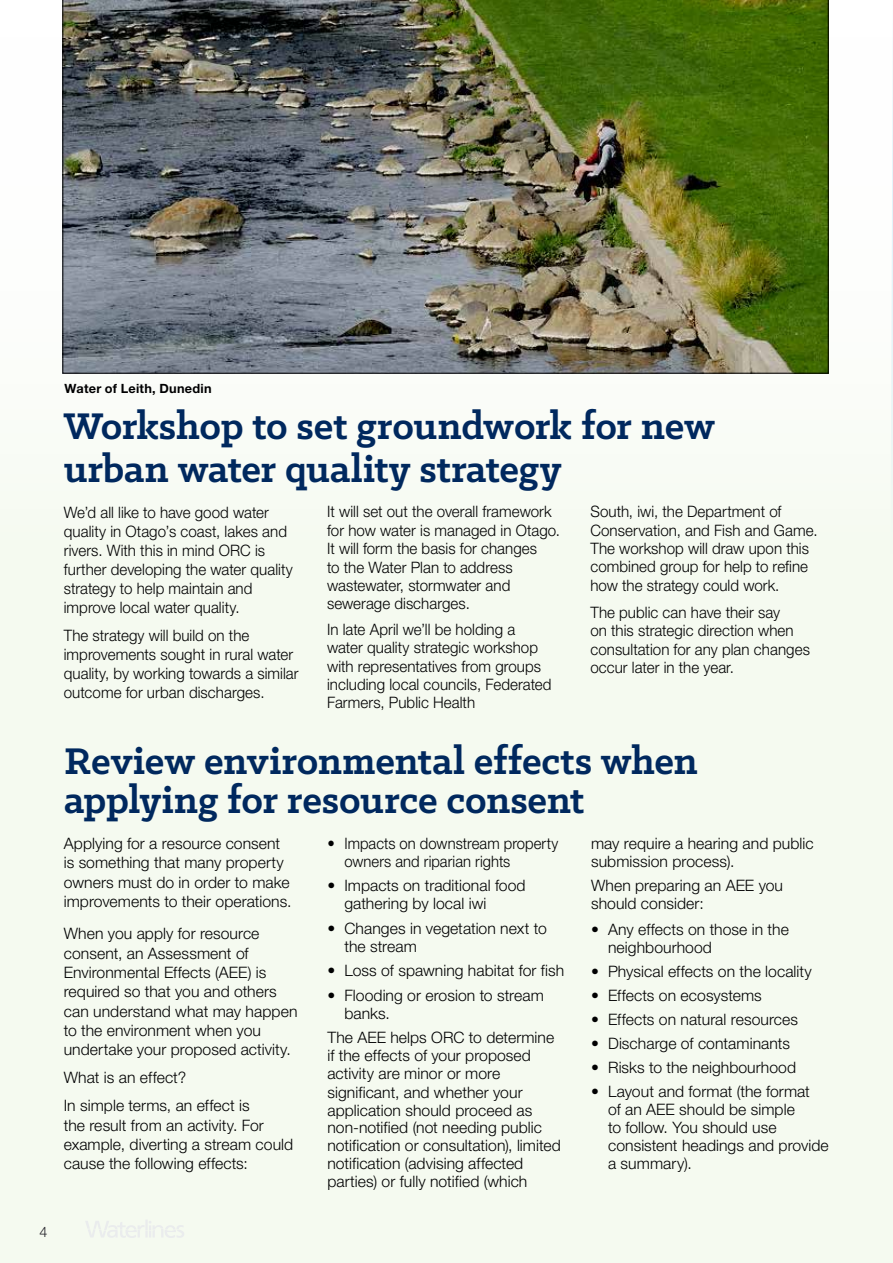
<style>
.page{position:relative;width:893px;height:1263px;background:#f5faf0}
.page>*{position:absolute;margin:0;border:0;box-sizing:border-box;transform-origin:0 0}
.t1{font:700 42px/39px "Klinic Slab";letter-spacing:-.01em;color:#00285e}
.t2{font:300 15.75px/17.9px "Helvetica Neue LT Pro";letter-spacing:.005em;color:#000001}
.t3{font:300 15.75px/18.5px "Helvetica Neue LT Pro";letter-spacing:.005em;color:#000001;scale:.96 1}
.t4{font:300 15.75px/18px "Helvetica Neue LT Pro";letter-spacing:.005em;color:#000001;scale:.94 1}
.t5{font:300 14.4px "Helvetica Neue LT Std";color:#232229}
.t6{font:700 12.75px "Helvetica Neue LT Std";letter-spacing:.02em;color:#000001}
</style>
<div class="page">
<img style="left:63px;top:0;width:765px;height:373px">
<svg style="left:86px;top:1220px;width:98px;height:18px"></svg>
<p class="t5" style="left:39px;top:1223px;width:10px">4</p>
<p class="t6" style="left:65px;top:380px;width:148px">Water of Leith, Dunedin</p>
<h1 class="t1" style="left:64px;top:404px;width:653px;line-height:42.8px">Workshop to set groundwork for new urban water quality strategy</h1>
<p class="t3" style="left:64px;top:502px;width:240px;line-height:19px">We’d all like to have good water quality in Otago’s coast, lakes and rivers. With this in mind ORC is further developing the water quality strategy to help maintain and improve local water quality.</p>
<p class="t3" style="left:64px;top:626px;width:246px;line-height:19px">The strategy will build on the improvements sought in rural water quality, by working towards a similar outcome for urban discharges.</p>
<p class="t3" style="left:590px;top:502px;width:238px">South, iwi, the Department of<br>Conservation, and Fish and Game.<br>The workshop will draw upon this combined group for help to refine how the strategy could work.</p>
<p class="t3" style="left:590px;top:603px;width:230px">The public can have their say<br>on this strategic direction when consultation for any plan changes occur later in the year.</p>
<p class="t3" style="left:327px;top:502px;width:244px">It will set out the overall framework for how water is managed in Otago.<br>It will form the basis for changes<br>to the Water Plan to address wastewater, stormwater and sewerage discharges.</p>
<p class="t3" style="left:327px;top:619px;width:235px">In late April we’ll be holding a water quality strategic workshop with representatives from groups including local councils, Federated<br>Farmers, Public Health</p>
<h1 class="t1" style="left:64px;top:741px;width:635px">Review environmental effects when applying for resource consent</h1>
<p class="t2" style="left:64px;top:833px;width:229px;line-height:19.4px">Applying for a resource consent is something that many property owners must do in order to make improvements to their operations.</p>
<p class="t2" style="left:64px;top:924px;width:235px;line-height:19.4px">When you apply for resource consent, an Assessment of<br>Environmental Effects (AEE) is required so that you and others can understand what may happen to the environment when you undertake your proposed activity.</p>
<p class="t2" style="left:64px;top:1063px;width:187px;line-height:27.9px">What is an effect?<br>In simple terms, an effect is</p>
<p class="t2" style="left:64px;top:1115px;width:231px;line-height:19.4px">the result from an activity. For example, diverting a stream could cause the following effects:</p>
<p class="t2" style="left:591px;top:834px;width:224px">may require a hearing and public submission process).</p>
<p class="t2" style="left:591px;top:876px;width:193px">When preparing an AEE you should consider:</p>
<p class="t2" style="left:608px;top:920px;width:182px;text-indent:-17px">• Any effects on those in the neighbourhood</p>
<p class="t2" style="left:591px;top:962px;width:222px">• Physical effects on the locality</p>
<p class="t2" style="left:591px;top:986px;width:172px">• Effects on ecosystems</p>
<p class="t2" style="left:591px;top:1010px;width:209px">• Effects on natural resources</p>
<p class="t2" style="left:591px;top:1034px;width:200px">• Discharge of contaminants</p>
<p class="t2" style="left:591px;top:1058px;width:207px">• Risks to the neighbourhood</p>
<p class="t2" style="left:608px;top:1082px;width:222px;text-indent:-17px">• Layout and format (the format<br>of an AEE should be simple<br>to follow. You should use consistent headings and provide a summary).</p>
<p class="t4" style="left:344px;top:834px;width:229px;text-indent:-17px">• Impacts on downstream property owners and riparian rights</p>
<p class="t2" style="left:344px;top:876px;width:183px;text-indent:-17px">• Impacts on traditional food gathering by local iwi</p>
<p class="t2" style="left:344px;top:919px;width:204px;text-indent:-17px">• Changes in vegetation next to the stream</p>
<p class="t2" style="left:327px;top:961px;width:238px">• Loss of spawning habitat for fish</p>
<p class="t2" style="left:344px;top:986px;width:201px;text-indent:-17px">• Flooding or erosion to stream banks.</p>
<p class="t2" style="left:327px;top:1028px;width:235px">The AEE helps ORC to determine if the effects of your proposed activity are minor or more significant, and whether your application should proceed as non-notified (not needing public notification or consultation), limited notification (advising affected parties) or fully notified (which</p>
</div>
